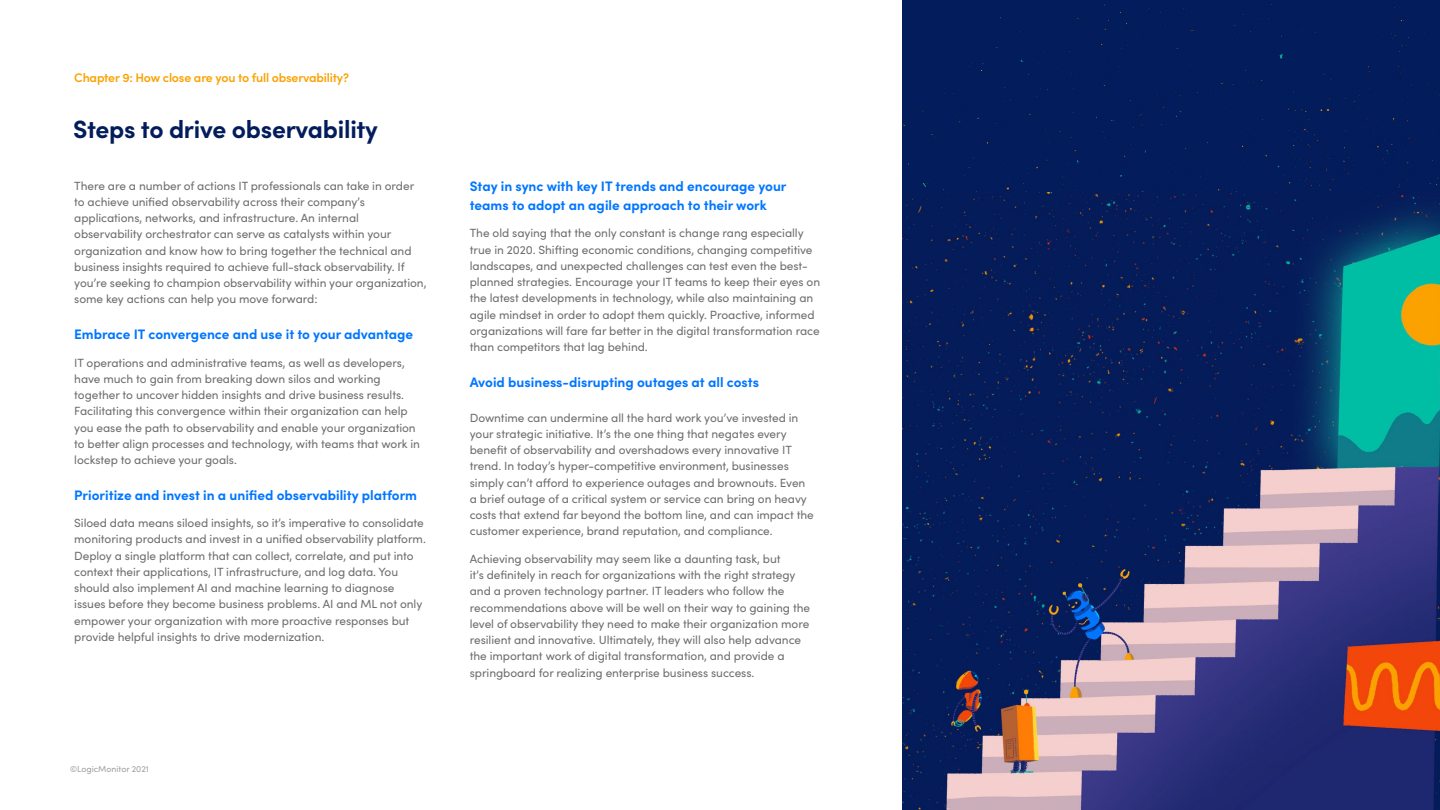
<style>
.page{position:relative;width:1440px;height:810px;background:#fff}
.page>*{position:absolute;margin:0;border:0;box-sizing:border-box;transform-origin:0 0}
.t1{font:700 25px "Sofia Pro";letter-spacing:-.01em;color:#031c5b}
.t2{font:700 13.75px/18.8px "Sofia Pro";color:#0076ff}
.t3{font:600 12.5px "Sofia Pro";letter-spacing:-.015em;color:#fba200}
.t4{font:11.88px/16.2px "Sofia Pro";letter-spacing:-.005em;color:#6d6e71}
.t5{font:8.75px "Sofia Pro";color:#9d9fa2}
</style>
<div class="page">
<div style="left:902px;top:0;width:538px;height:193px;background:#031c5b"></div>
<img style="left:902px;top:193px;width:538px;height:617px">
<p class="t3" style="left:74px;top:69px;width:276px">Chapter 9: How close are you to full observability?</p>
<h1 class="t1" style="left:73px;top:110px;width:306px">Steps to drive observability</h1>
<p class="t4" style="left:74px;top:177px;width:354px">There are a number of actions IT professionals can take in order to achieve unified observability across their company’s applications, networks, and infrastructure. An internal observability orchestrator can serve as catalysts within your organization and know how to bring together the technical and business insights required to achieve full-stack observability. If you’re seeking to champion observability within your organization, some key actions can help you move forward:</p>
<p class="t2" style="left:74px;top:324px;width:340px">Embrace IT convergence and use it to your advantage</p>
<p class="t4" style="left:74px;top:354px;width:347px">IT operations and administrative teams, as well as developers, have much to gain from breaking down silos and working together to uncover hidden insights and drive business results.<br>Facilitating this convergence within their organization can help you ease the path to observability and enable your organization to better align processes and technology, with teams that work in lockstep to achieve your goals.</p>
<p class="t2" style="left:74px;top:484px;width:344px">Prioritize and invest in a unified observability platform</p>
<p class="t4" style="left:74px;top:514px;width:353px">Siloed data means siloed insights, so it’s imperative to consolidate monitoring products and invest in a unified observability platform.<br>Deploy a single platform that can collect, correlate, and put into context their applications, IT infrastructure, and log data. You should also implement AI and machine learning to diagnose issues before they become business problems. AI and ML not only empower your organization with more proactive responses but provide helpful insights to drive modernization.</p>
<p class="t5" style="left:70px;top:762px;width:80px">©LogicMonitor 2021</p>
<p class="t2" style="left:470px;top:176px;width:318px">Stay in sync with key IT trends and encourage your teams to adopt an agile approach to their work</p>
<p class="t4" style="left:470px;top:224px;width:352px">The old saying that the only constant is change rang especially true in 2020. Shifting economic conditions, changing competitive landscapes, and unexpected challenges can test even the best&shy;planned strategies. Encourage your IT teams to keep their eyes on the latest developments in technology, while also maintaining an agile mindset in order to adopt them quickly. Proactive, informed organizations will fare far better in the digital transformation race than competitors that lag behind.</p>
<p class="t2" style="left:470px;top:371px;width:291px">Avoid business-disrupting outages at all costs</p>
<p class="t4" style="left:470px;top:409px;width:346px">Downtime can undermine all the hard work you’ve invested in your strategic initiative. It’s the one thing that negates every benefit of observability and overshadows every innovative IT trend. In today’s hyper-competitive environment, businesses simply can’t afford to experience outages and brownouts. Even a brief outage of a critical system or service can bring on heavy costs that extend far beyond the bottom line, and can impact the customer experience, brand reputation, and compliance.</p>
<p class="t4" style="left:470px;top:550px;width:342px">Achieving observability may seem like a daunting task, but<br>it’s definitely in reach for organizations with the right strategy and a proven technology partner. IT leaders who follow the recommendations above will be well on their way to gaining the level of observability they need to make their organization more resilient and innovative. Ultimately, they will also help advance the important work of digital transformation, and provide a springboard for realizing enterprise business success.</p>
</div>
